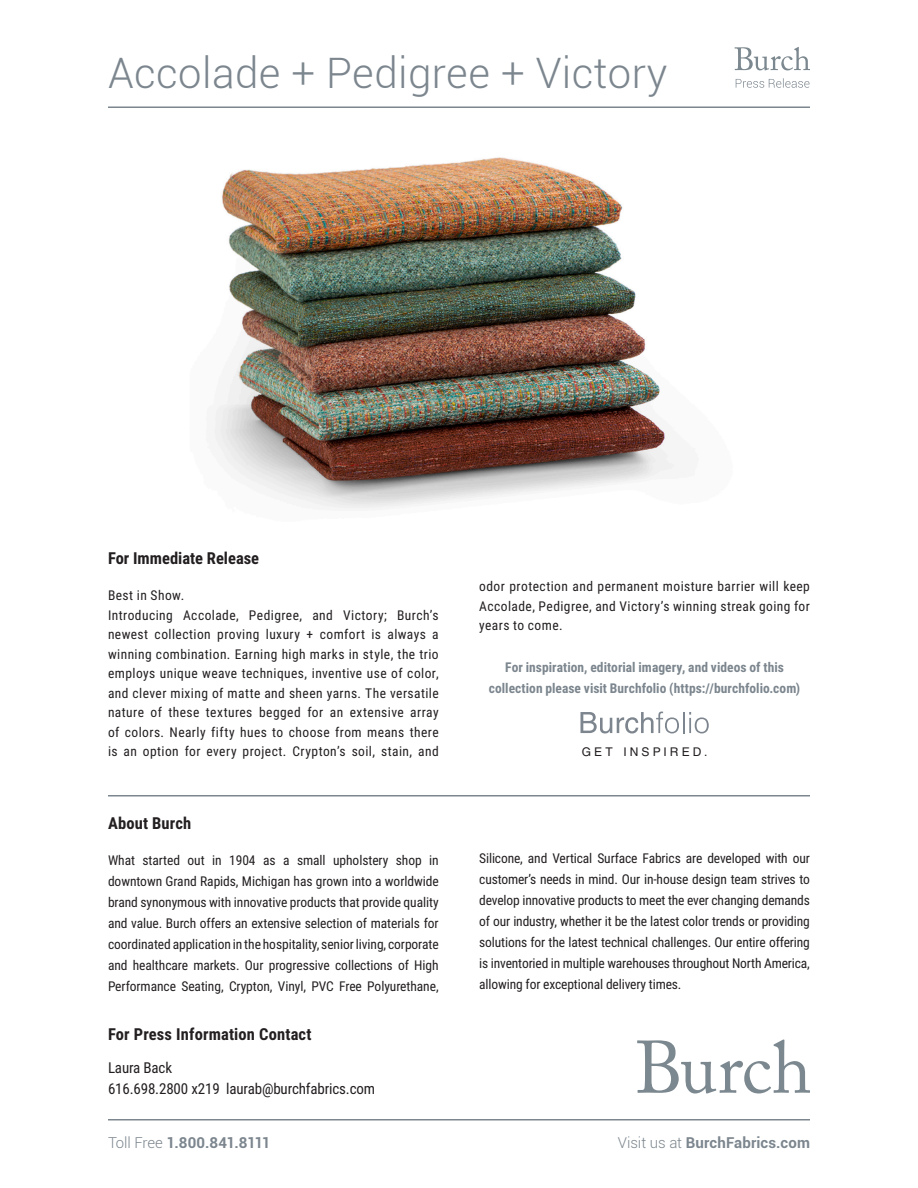
<style>
.page{position:relative;width:918px;height:1188px;background:#fff}
.page>*{position:absolute;margin:0;border:0;box-sizing:border-box;transform-origin:0 0}
.t1{font:300 42px "Roboto";letter-spacing:.01em;color:#7c868e}
.t2{font:700 16.5px "Roboto Condensed";letter-spacing:.01em;color:#231f20}
.t3{font:15px "Roboto Condensed";letter-spacing:-.01em;color:#231f20}
.t4{font:700 15px "Roboto";letter-spacing:.01em;color:#7c868e}
.t5{font:700 15px "Roboto";letter-spacing:-.025em;color:#7c868e}
.t6{font:13.5px/21px "Roboto Condensed";letter-spacing:.02em;color:#231f20;text-align:justify}
.Bullet_Points{font:700 13.5px/21px "Roboto Condensed";letter-spacing:.005em;color:#7c868e;text-align:center}
.t7{font:12px "Helvetica";letter-spacing:.26em;color:#231f20}
.s1{font-weight:300}
</style>
<div class="page">
<img style="left:214px;top:157px;width:461px;height:352px">
<hr style="left:108px;top:1119px;width:702px;height:1px;background:#7c868e">
<svg style="left:637px;top:1040px;width:173px;height:54px"></svg>
<svg style="left:580px;top:712px;width:129px;height:22px"></svg>
<svg style="left:735px;top:47px;width:75px;height:23px"></svg>
<svg style="left:736px;top:78px;width:73px;height:10px"></svg>
<hr style="left:108px;top:106px;width:702px;height:2px;background:#7c868e">
<hr style="left:108px;top:795px;width:702px;height:1px;background:#7c868e">
<p class="t1" style="left:108px;top:44px;width:561px">Accolade + Pedigree + Victory</p>
<p class="t2" style="left:108px;top:547px;width:153px">For Immediate Release</p>
<p class="t6" style="left:108px;top:584px;width:78px">Best in Show.</p>
<p class="t6" style="left:108px;top:604px;width:332px;line-height:19.5px">Introducing Accolade, Pedigree, and Victory; Burch’s newest collection proving luxury + comfort is always a winning combination. Earning high marks in style, the trio employs unique weave techniques, inventive use of color, and clever mixing of matte and sheen yarns. The versatile nature of these textures begged for an extensive array of colors. Nearly fifty hues to choose from means there is an option for every project. Crypton’s soil, stain, and</p>
<p class="t6" style="left:479px;top:576px;width:332px;line-height:19.5px">odor protection and permanent moisture barrier will keep Accolade, Pedigree, and Victory’s winning streak going for years to come.</p>
<p class="Bullet_Points" style="left:489px;top:656px;width:313px">For inspiration, editorial imagery, and videos of this collection please visit Burchfolio (https://burchfolio.com)</p>
<p class="t7" style="left:582px;top:745px;width:127px">GET INSPIRED.</p>
<p class="t2" style="left:108px;top:812px;width:85px">About Burch</p>
<p class="t6" style="left:108px;top:849px;width:332px">What started out in 1904 as a small upholstery shop in downtown Grand Rapids, Michigan has grown into a worldwide brand synonymous with innovative products that provide quality and value. Burch offers an extensive selection of materials for coordinated application in the hospitality, senior living, corporate and healthcare markets. Our progressive collections of High Performance Seating, Crypton, Vinyl, PVC Free Polyurethane,</p>
<p class="t2" style="left:108px;top:1022px;width:205px">For Press Information Contact</p>
<p class="t3" style="left:108px;top:1057px;width:66px">Laura Back</p>
<p class="t3" style="left:108px;top:1078px;width:269px">616.698.2800 x219 laurab@burchfabrics.com</p>
<p class="t5" style="left:108px;top:1132px;width:164px"><span class="s1">Toll Free</span> 1.800.841.8111</p>
<p class="t4" style="left:618px;top:1132px;width:194px"><span class="s1">Visit us at</span> BurchFabrics.com</p>
<p class="t6" style="left:479px;top:847px;width:332px">Silicone, and Vertical Surface Fabrics are developed with our customer’s needs in mind. Our in-house design team strives to develop innovative products to meet the ever changing demands of our industry, whether it be the latest color trends or providing solutions for the latest technical challenges. Our entire offering is inventoried in multiple warehouses throughout North America, allowing for exceptional delivery times.</p>
</div>
